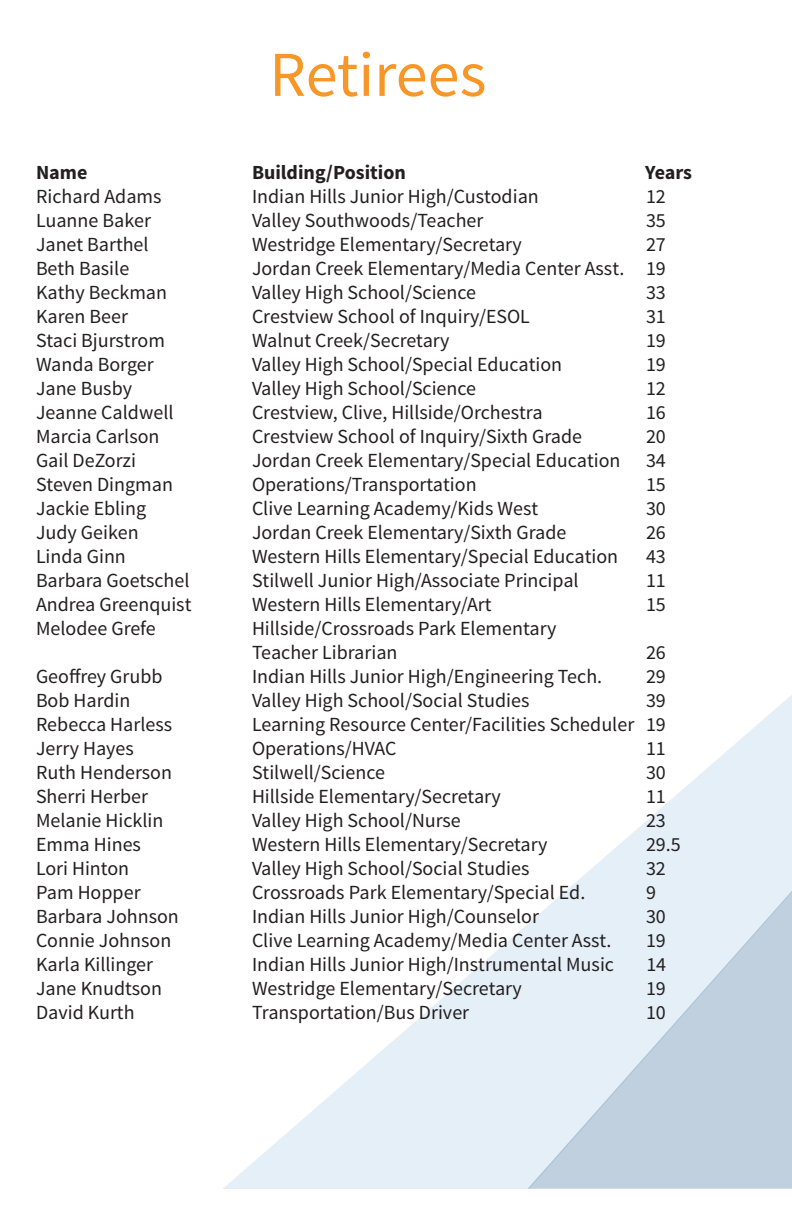
<style>
.page{position:relative;width:792px;height:1224px;background:#fff}
.page>*{position:absolute;margin:0;border:0;box-sizing:border-box;transform-origin:0 0}
.t1{font:64px "Source Sans Pro";color:#f79727}
.t2{font:20px/24px "Source Sans Pro";color:#231f20}
.t3{font:700 20px "Source Sans Pro";color:#231f20}
</style>
<div class="page">
<svg style="left:223px;top:924px;width:305px;height:265px"></svg>
<svg style="left:528px;top:695px;width:264px;height:494px;fill:#e5eff8"></svg>
<p class="t1" style="left:270px;top:35px;width:218px">Retirees</p>
<p class="t3" style="left:36px;top:160px;width:53px">Name</p>
<p class="t3" style="left:252px;top:160px;width:155px">Building/Position</p>
<p class="t3" style="left:645px;top:160px;width:48px">Years</p>
<p class="t2" style="left:36px;top:185px;width:127px">Richard Adams</p>
<p class="t2" style="left:252px;top:185px;width:288px">Indian Hills Junior High/Custodian</p>
<p class="t2" style="left:646px;top:185px;width:21px">12</p>
<p class="t2" style="left:36px;top:209px;width:116px">Luanne Baker</p>
<p class="t2" style="left:252px;top:209px;width:233px">Valley Southwoods/Teacher</p>
<p class="t2" style="left:646px;top:209px;width:21px">35</p>
<p class="t2" style="left:36px;top:233px;width:114px">Janet Barthel</p>
<p class="t2" style="left:252px;top:233px;width:271px">Westridge Elementary/Secretary</p>
<p class="t2" style="left:646px;top:233px;width:21px">27</p>
<p class="t2" style="left:36px;top:257px;width:95px">Beth Basile</p>
<p class="t2" style="left:252px;top:257px;width:415px">Jordan Creek Elementary/Media Center Asst. 19</p>
<p class="t2" style="left:36px;top:281px;width:133px">Kathy Beckman</p>
<p class="t2" style="left:252px;top:281px;width:226px">Valley High School/Science</p>
<p class="t2" style="left:646px;top:281px;width:21px">33</p>
<p class="t2" style="left:36px;top:305px;width:93px">Karen Beer</p>
<p class="t2" style="left:252px;top:305px;width:279px">Crestview School of Inquiry/ESOL</p>
<p class="t2" style="left:646px;top:305px;width:21px">31</p>
<p class="t2" style="left:36px;top:329px;width:130px">Staci Bjurstrom</p>
<p class="t2" style="left:252px;top:329px;width:199px">Walnut Creek/Secretary</p>
<p class="t2" style="left:646px;top:329px;width:21px">19</p>
<p class="t2" style="left:36px;top:353px;width:119px">Wanda Borger</p>
<p class="t2" style="left:252px;top:353px;width:312px">Valley High School/Special Education</p>
<p class="t2" style="left:646px;top:353px;width:21px">19</p>
<p class="t2" style="left:36px;top:377px;width:98px">Jane Busby</p>
<p class="t2" style="left:252px;top:377px;width:226px">Valley High School/Science</p>
<p class="t2" style="left:646px;top:377px;width:21px">12</p>
<p class="t2" style="left:36px;top:401px;width:139px">Jeanne Caldwell</p>
<p class="t2" style="left:252px;top:401px;width:292px">Crestview, Clive, Hillside/Orchestra</p>
<p class="t2" style="left:646px;top:401px;width:21px">16</p>
<p class="t2" style="left:36px;top:425px;width:125px">Marcia Carlson</p>
<p class="t2" style="left:252px;top:425px;width:332px">Crestview School of Inquiry/Sixth Grade</p>
<p class="t2" style="left:646px;top:425px;width:21px">20</p>
<p class="t2" style="left:36px;top:449px;width:101px">Gail DeZorzi</p>
<p class="t2" style="left:252px;top:449px;width:370px">Jordan Creek Elementary/Special Education</p>
<p class="t2" style="left:646px;top:449px;width:21px">34</p>
<p class="t2" style="left:36px;top:473px;width:138px">Steven Dingman</p>
<p class="t2" style="left:252px;top:473px;width:226px">Operations/Transportation</p>
<p class="t2" style="left:646px;top:473px;width:21px">15</p>
<p class="t2" style="left:36px;top:497px;width:112px">Jackie Ebling</p>
<p class="t2" style="left:252px;top:497px;width:288px">Clive Learning Academy/Kids West</p>
<p class="t2" style="left:646px;top:497px;width:21px">30</p>
<p class="t2" style="left:36px;top:521px;width:104px">Judy Geiken</p>
<p class="t2" style="left:252px;top:521px;width:316px">Jordan Creek Elementary/Sixth Grade</p>
<p class="t2" style="left:646px;top:521px;width:21px">26</p>
<p class="t2" style="left:36px;top:545px;width:91px">Linda Ginn</p>
<p class="t2" style="left:252px;top:545px;width:368px">Western Hills Elementary/Special Education</p>
<p class="t2" style="left:646px;top:545px;width:21px">43</p>
<p class="t2" style="left:36px;top:569px;width:155px">Barbara Goetschel</p>
<p class="t2" style="left:252px;top:569px;width:328px">Stilwell Junior High/Associate Principal</p>
<p class="t2" style="left:646px;top:569px;width:21px">11</p>
<p class="t2" style="left:36px;top:593px;width:157px">Andrea Greenquist</p>
<p class="t2" style="left:252px;top:593px;width:241px">Western Hills Elementary/Art</p>
<p class="t2" style="left:646px;top:593px;width:21px">15</p>
<p class="t2" style="left:36px;top:617px;width:121px">Melodee Grefe</p>
<p class="t2" style="left:252px;top:617px;width:306px">Hillside/Crossroads Park Elementary<br>Teacher Librarian</p>
<p class="t2" style="left:646px;top:641px;width:21px">26</p>
<p class="t2" style="left:36px;top:665px;width:128px">Geoffrey Grubb</p>
<p class="t2" style="left:252px;top:665px;width:352px">Indian Hills Junior High/Engineering Tech.</p>
<p class="t2" style="left:646px;top:665px;width:21px">29</p>
<p class="t2" style="left:36px;top:689px;width:96px">Bob Hardin</p>
<p class="t2" style="left:252px;top:689px;width:279px">Valley High School/Social Studies</p>
<p class="t2" style="left:646px;top:689px;width:21px">39</p>
<p class="t2" style="left:36px;top:713px;width:138px">Rebecca Harless</p>
<p class="t2" style="left:252px;top:713px;width:415px">Learning Resource Center/Facilities Scheduler 19</p>
<p class="t2" style="left:36px;top:737px;width:99px">Jerry Hayes</p>
<p class="t2" style="left:252px;top:737px;width:146px">Operations/HVAC</p>
<p class="t2" style="left:646px;top:737px;width:21px">11</p>
<p class="t2" style="left:36px;top:761px;width:138px">Ruth Henderson</p>
<p class="t2" style="left:252px;top:761px;width:135px">Stilwell/Science</p>
<p class="t2" style="left:646px;top:761px;width:21px">30</p>
<p class="t2" style="left:36px;top:785px;width:114px">Sherri Herber</p>
<p class="t2" style="left:252px;top:785px;width:250px">Hillside Elementary/Secretary</p>
<p class="t2" style="left:646px;top:785px;width:21px">11</p>
<p class="t2" style="left:36px;top:809px;width:129px">Melanie Hicklin</p>
<p class="t2" style="left:252px;top:809px;width:210px">Valley High School/Nurse</p>
<p class="t2" style="left:646px;top:809px;width:21px">23</p>
<p class="t2" style="left:36px;top:833px;width:107px">Emma Hines</p>
<p class="t2" style="left:252px;top:833px;width:297px">Western Hills Elementary/Secretary</p>
<p class="t2" style="left:646px;top:833px;width:36px">29.5</p>
<p class="t2" style="left:36px;top:857px;width:95px">Lori Hinton</p>
<p class="t2" style="left:252px;top:857px;width:279px">Valley High School/Social Studies</p>
<p class="t2" style="left:646px;top:857px;width:21px">32</p>
<p class="t2" style="left:36px;top:881px;width:106px">Pam Hopper</p>
<p class="t2" style="left:252px;top:881px;width:335px">Crossroads Park Elementary/Special Ed.</p>
<p class="t2" style="left:646px;top:881px;width:11px">9</p>
<p class="t2" style="left:36px;top:905px;width:144px">Barbara Johnson</p>
<p class="t2" style="left:252px;top:905px;width:289px">Indian Hills Junior High/Counselor</p>
<p class="t2" style="left:646px;top:905px;width:21px">30</p>
<p class="t2" style="left:36px;top:929px;width:137px">Connie Johnson</p>
<p class="t2" style="left:252px;top:929px;width:361px">Clive Learning Academy/Media Center Asst.</p>
<p class="t2" style="left:646px;top:929px;width:21px">19</p>
<p class="t2" style="left:36px;top:953px;width:119px">Karla Killinger</p>
<p class="t2" style="left:252px;top:953px;width:364px">Indian Hills Junior High/Instrumental Music</p>
<p class="t2" style="left:646px;top:953px;width:21px">14</p>
<p class="t2" style="left:36px;top:977px;width:128px">Jane Knudtson</p>
<p class="t2" style="left:252px;top:977px;width:271px">Westridge Elementary/Secretary</p>
<p class="t2" style="left:646px;top:977px;width:21px">19</p>
<p class="t2" style="left:36px;top:1001px;width:100px">David Kurth</p>
<p class="t2" style="left:252px;top:1001px;width:219px">Transportation/Bus Driver</p>
<p class="t2" style="left:646px;top:1001px;width:21px">10</p>
</div>
